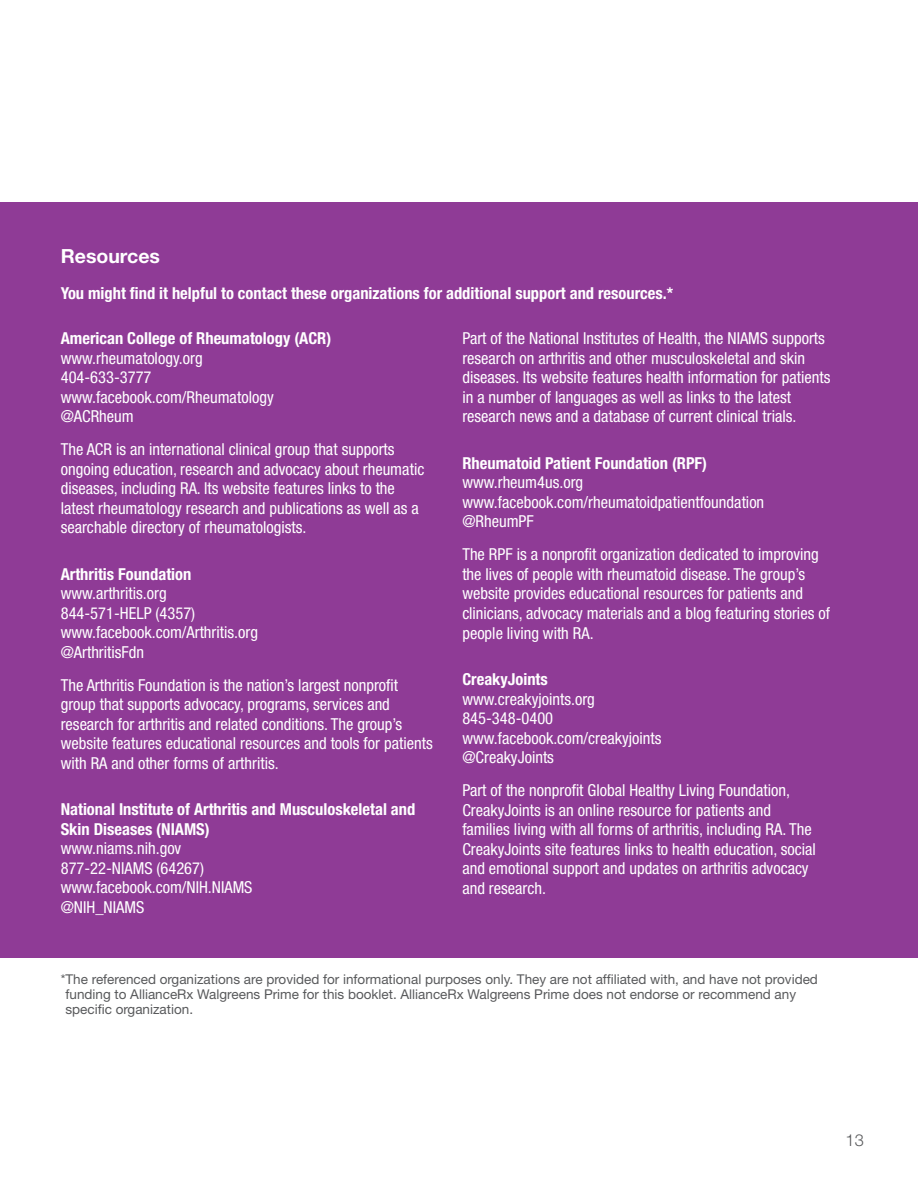
<style>
.page{position:relative;width:918px;height:1188px;background:#fff}
.page>*{position:absolute;margin:0;border:0;box-sizing:border-box;transform-origin:0 0}
.t1{font:700 19.5px "Helvetica Neue LT Std";color:#fff}
.t2{font:condensed 16.5px/19.5px "Helvetica Neue LT Std";color:#fff}
.t3{font:700 condensed 16.5px/19.5px "Helvetica Neue LT Std";color:#fff}
.t4{font:300 16.5px "Helvetica Neue LT Std";color:#58595b}
.t5{font:13.5px/15px "Helvetica Neue LT Std";color:#58595b}
</style>
<div class="page">
<div style="left:0;top:202px;width:918px;height:756px;background:#8f3b96"></div>
<p class="t1" style="left:61px;top:244px;width:101px">Resources</p>
<p class="t3" style="left:61px;top:284px;width:614px">You might find it helpful to contact these organizations for additional support and resources.*</p>
<p class="t3" style="left:61px;top:329px;width:272px">American College of Rheumatology (ACR)</p>
<p class="t2" style="left:61px;top:348px;width:215px">www.rheumatology.org<br>404-633-3777 www.facebook.com/Rheumatology @ACRheum</p>
<p class="t2" style="left:61px;top:440px;width:365px">The ACR is an international clinical group that supports ongoing education, research and advocacy about rheumatic diseases, including RA. Its website features links to the latest rheumatology research and publications as well as a searchable directory of rheumatologists.</p>
<p class="t3" style="left:61px;top:564px;width:132px">Arthritis Foundation</p>
<p class="t2" style="left:61px;top:584px;width:199px">www.arthritis.org<br>844-571-HELP (4357) www.facebook.com/Arthritis.org @ArthritisFdn</p>
<p class="t2" style="left:61px;top:675px;width:374px">The Arthritis Foundation is the nation’s largest nonprofit group that supports advocacy, programs, services and research for arthritis and related conditions. The group’s website features educational resources and tools for patients with RA and other forms of arthritis.</p>
<p class="t3" style="left:61px;top:800px;width:356px">National Institute of Arthritis and Musculoskeletal and<br>Skin Diseases (NIAMS)</p>
<p class="t2" style="left:61px;top:839px;width:193px">www.niams.nih.gov<br>877-22-NIAMS (64267) www.facebook.com/NIH.NIAMS @NIH_NIAMS</p>
<p class="t2" style="left:462px;top:329px;width:370px">Part of the National Institutes of Health, the NIAMS supports research on arthritis and other musculoskeletal and skin diseases. Its website features health information for patients in a number of languages as well as links to the latest research news and a database of current clinical trials.</p>
<p class="t3" style="left:462px;top:453px;width:246px">Rheumatoid Patient Foundation (RPF)</p>
<p class="t2" style="left:462px;top:473px;width:303px">www.rheum4us.org www.facebook.com/rheumatoidpatientfoundation @RheumPF</p>
<p class="t2" style="left:462px;top:545px;width:369px">The RPF is a nonprofit organization dedicated to improving the lives of people with rheumatoid disease. The group’s website provides educational resources for patients and clinicians, advocacy materials and a blog featuring stories of people living with RA.</p>
<p class="t3" style="left:462px;top:669px;width:87px">CreakyJoints</p>
<p class="t2" style="left:462px;top:689px;width:201px">www.creakyjoints.org<br>845-348-0400 www.facebook.com/creakyjoints @CreakyJoints</p>
<p class="t2" style="left:462px;top:780px;width:355px">Part of the nonprofit Global Healthy Living Foundation, CreakyJoints is an online resource for patients and families living with all forms of arthritis, including RA. The CreakyJoints site features links to health education, social and emotional support and updates on arthritis advocacy and research.</p>
<p class="t5" style="left:66px;top:972px;width:754px;text-indent:-5px">*The referenced organizations are provided for informational purposes only. They are not affiliated with, and have not provided funding to AllianceRx Walgreens Prime for this booklet. AllianceRx Walgreens Prime does not endorse or recommend any specific organization.</p>
<p class="t4" style="left:846px;top:1130px;width:20px">13</p>
</div>
